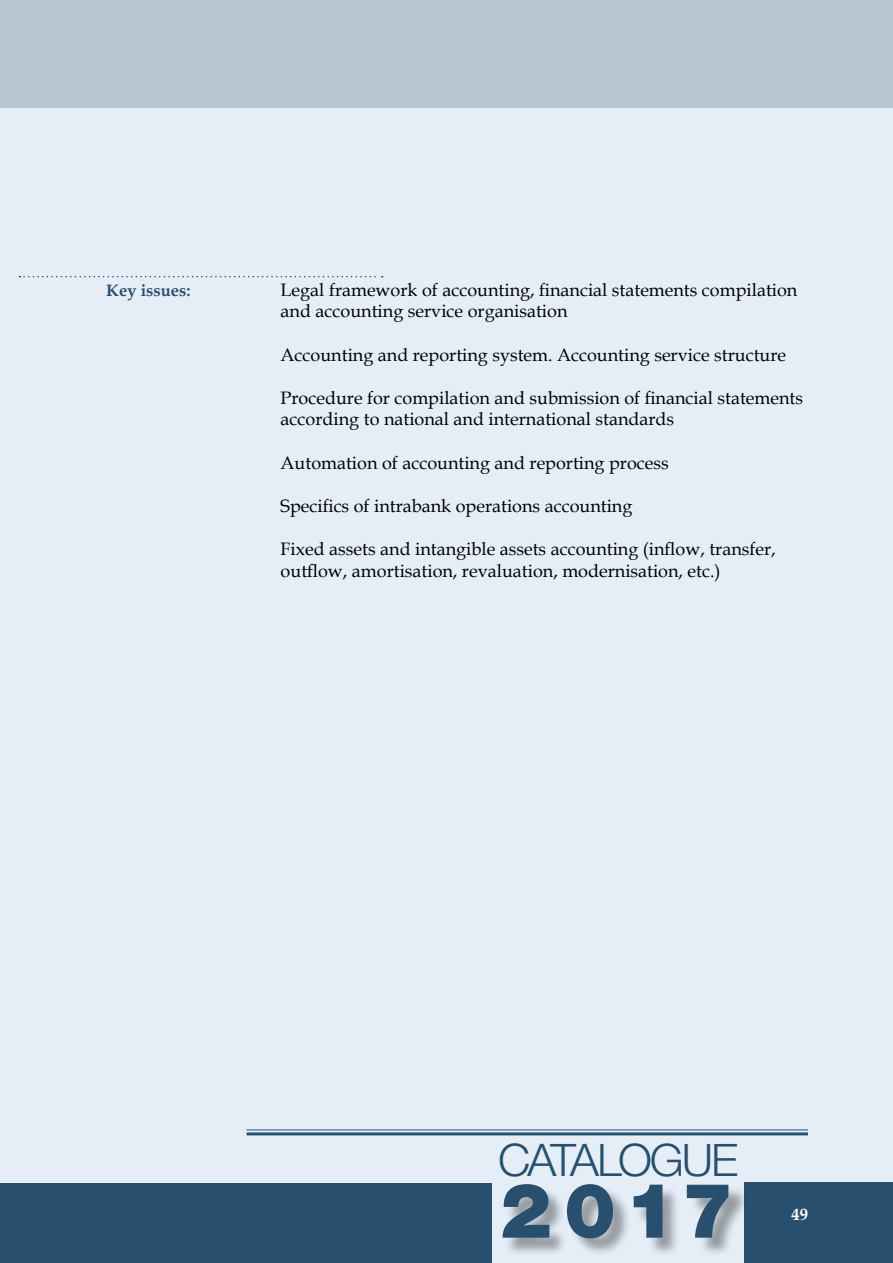
<style>
.page{position:relative;width:893px;height:1263px;background:#e5eef7}
.page>*{position:absolute;margin:0;border:0;box-sizing:border-box;transform-origin:0 0}
.t1{font:900 76.5px "Helvetica Neue Cyr";color:#284f6d}
.t2{font:300 45px "Helvetica Neue Cyr";letter-spacing:-.055em;color:#284f6d}
.t3{font:18px/21.6px "Book Antiqua";color:#000}
.t4{font:700 16.5px "Book Antiqua";color:#284f6d}
.t5{font:700 16.5px "Book Antiqua";color:#fff}
</style>
<div class="page">
<div style="left:0;top:0;width:893px;height:108px;background:#b7c5d2"></div>
<hr style="left:0;top:0;width:1px;height:108px;background:#8a9dad">
<hr style="left:247px;top:1129px;width:561px;height:1px;background:#284f6d">
<hr style="left:247px;top:1132px;width:561px;height:3px;background:#284f6d">
<div style="left:0;top:1183px;width:491px;height:80px;background:#284f6d"></div>
<div style="left:744px;top:1182px;width:149px;height:81px;background:#284f6d"></div>
<svg style="left:19px;top:276px;width:364px;height:1px"></svg>
<div style="left:504px;top:1187px;width:244px;height:69px;background:#000;opacity:.35"></div>
<p class="t4" style="left:106px;top:279px;width:86px">Key issues:</p>
<p class="t3" style="left:281px;top:278px;width:518px">Legal framework of accounting, financial statements compilation and accounting service organisation</p>
<p class="t3" style="left:281px;top:343px;width:507px">Accounting and reporting system. Accounting service structure</p>
<p class="t3" style="left:281px;top:386px;width:524px">Procedure for compilation and submission of financial statements according to national and international standards</p>
<p class="t3" style="left:281px;top:451px;width:390px">Automation of accounting and reporting process</p>
<p class="t3" style="left:281px;top:494px;width:353px">Specifics of intrabank operations accounting</p>
<p class="t3" style="left:281px;top:538px;width:497px">Fixed assets and intangible assets accounting (inflow, transfer, outflow, amortisation, revaluation, modernisation, etc.)</p>
<h2 class="t2" style="left:498px;top:1135px;width:242px">CATALOGUE</h2>
<h1 class="t1" style="left:500px;top:1168px;width:235px">2017</h1>
<p class="t5" style="left:791px;top:1203px;width:18px">49</p>
</div>
